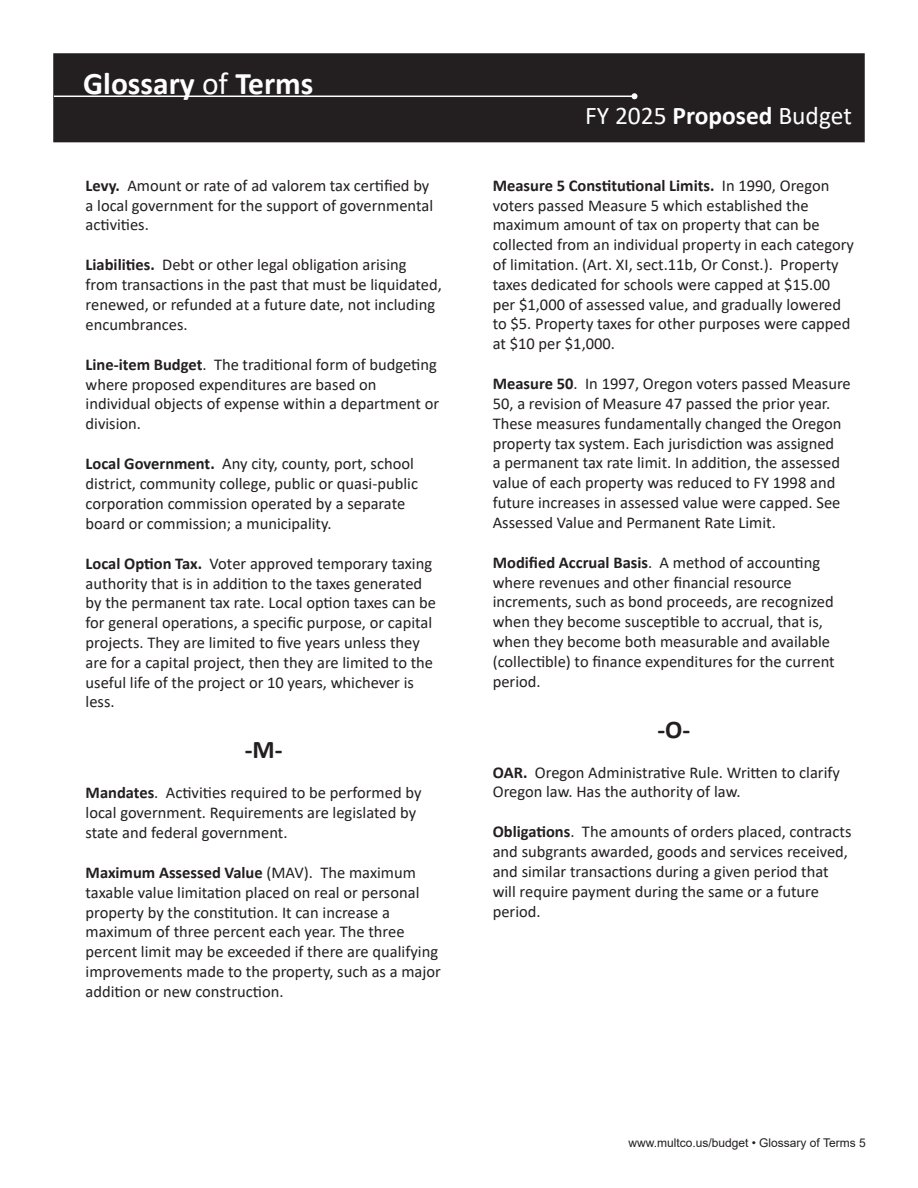
<style>
.page{position:relative;width:918px;height:1188px;background:#fff}
.page>*{position:absolute;margin:0;border:0;box-sizing:border-box;transform-origin:0 0}
.t1{font:700 31.5px "Calibri";color:#fff}
.t2{font:25.5px "Calibri";color:#fff}
.Glossary_Letters{font:700 25.5px "Calibri";color:#231f20}
.Glossary_Definitions{font:16.5px/19.8px "Calibri";color:#231f20}
.t3{font:12px "Arial";color:#231f20}
.s1{font-weight:400}
.s2{font-weight:700}
</style>
<div class="page">
<div style="left:54px;top:54px;width:810px;height:88px;background:#231f20"></div>
<div style="left:53px;top:53px;width:812px;height:89px;border:2px solid #231f20"></div>
<hr style="left:54px;top:96px;width:580px;height:1px;background:#fff">
<svg style="left:632px;top:93px;width:6px;height:6px"></svg>
<h1 class="t1" style="left:83px;top:61px;width:232px">Glossary <span class="s1">of</span> Terms</h1>
<p class="Glossary_Definitions" style="left:86px;top:175px;width:349px"><span class="s2">Levy.</span> Amount or rate of ad valorem tax certified by a local government for the support of governmental activities.</p>
<p class="Glossary_Definitions" style="left:86px;top:255px;width:358px"><span class="s2">Liabilities.</span> Debt or other legal obligation arising from transactions in the past that must be liquidated, renewed, or refunded at a future date, not including encumbrances.</p>
<p class="Glossary_Definitions" style="left:86px;top:354px;width:355px"><span class="s2">Line-item Budget</span>. The traditional form of budgeting where proposed expenditures are based on individual objects of expense within a department or division.</p>
<p class="Glossary_Definitions" style="left:86px;top:454px;width:334px"><span class="s2">Local Government.</span> Any city, county, port, school district, community college, public or quasi-public corporation commission operated by a separate board or commission; a municipality.</p>
<p class="Glossary_Definitions" style="left:86px;top:553px;width:352px"><span class="s2">Local Option Tax.</span> Voter approved temporary taxing authority that is in addition to the taxes generated by the permanent tax rate. Local option taxes can be for general operations, a specific purpose, or capital projects. They are limited to five years unless they are for a capital project, then they are limited to the useful life of the project or 10 years, whichever is less.</p>
<p class="Glossary_Letters" style="left:245px;top:732px;width:39px">-M-</p>
<p class="Glossary_Definitions" style="left:86px;top:782px;width:337px"><span class="s2">Mandates</span>. Activities required to be performed by local government. Requirements are legislated by state and federal government.</p>
<p class="Glossary_Definitions" style="left:86px;top:862px;width:357px"><span class="s2">Maximum Assessed Value</span> (MAV). The maximum taxable value limitation placed on real or personal property by the constitution. It can increase a maximum of three percent each year. The three percent limit may be exceeded if there are qualifying improvements made to the property, such as a major addition or new construction.</p>
<h2 class="t2" style="left:585px;top:98px;width:268px">FY 2025 <span class="s2">Proposed</span> Budget</h2>
<p class="Glossary_Definitions" style="left:493px;top:175px;width:363px"><span class="s2">Measure 5 Constitutional Limits.</span> In 1990, Oregon voters passed Measure 5 which established the maximum amount of tax on property that can be collected from an individual property in each category of limitation. (Art. XI, sect.11b, Or Const.). Property taxes dedicated for schools were capped at $15.00 per $1,000 of assessed value, and gradually lowered to $5. Property taxes for other purposes were capped at $10 per $1,000.</p>
<p class="Glossary_Definitions" style="left:493px;top:373px;width:360px"><span class="s2">Measure 50</span>. In 1997, Oregon voters passed Measure 50, a revision of Measure 47 passed the prior year.<br>These measures fundamentally changed the Oregon property tax system. Each jurisdiction was assigned<br>a permanent tax rate limit. In addition, the assessed value of each property was reduced to FY 1998 and future increases in assessed value were capped. See Assessed Value and Permanent Rate Limit.</p>
<p class="Glossary_Definitions" style="left:493px;top:552px;width:344px"><span class="s2">Modified Accrual Basis</span>. A method of accounting where revenues and other financial resource increments, such as bond proceeds, are recognized when they become susceptible to accrual, that is, when they become both measurable and available (collectible) to finance expenditures for the current period.</p>
<p class="Glossary_Letters" style="left:657px;top:711px;width:34px">-O-</p>
<p class="Glossary_Definitions" style="left:493px;top:762px;width:349px"><span class="s2">OAR.</span> Oregon Administrative Rule. Written to clarify<br>Oregon law. Has the authority of law.</p>
<p class="Glossary_Definitions" style="left:493px;top:822px;width:360px"><span class="s2">Obligations</span>. The amounts of orders placed, contracts and subgrants awarded, goods and services received, and similar transactions during a given period that will require payment during the same or a future period.</p>
<p class="t3" style="left:628px;top:1135px;width:239px">www.multco.us/budget • Glossary of Terms 5</p>
</div>
